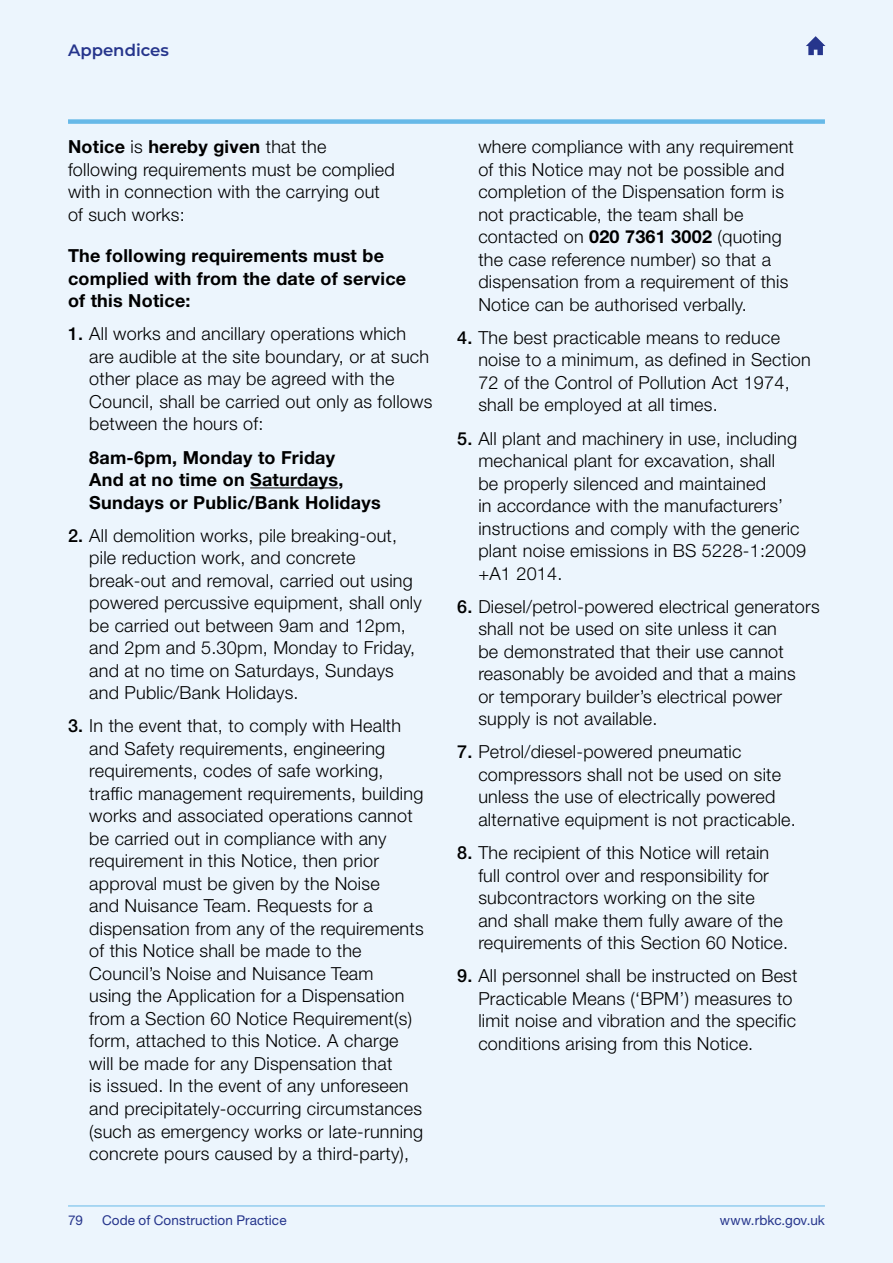
<style>
.page{position:relative;width:893px;height:1263px;background:#ecf5fd}
.page>*{position:absolute;margin:0;border:0;box-sizing:border-box;transform-origin:0 0}
.t1{font:300 18px/22.5px "Helvetica Neue LT Std";letter-spacing:.015em;color:#000}
.t2{font:700 18px/22.5px "Helvetica Neue LT Std";letter-spacing:.015em;color:#000}
.t3{font:600 16.5px "Montserrat";color:#26358c}
.t4{font:13.5px "Helvetica Neue LT Std";letter-spacing:.01em;color:#26358c}
.s1{font-weight:700}
.s2{font-weight:500}
</style>
<div class="page">
<hr style="left:68px;top:1205px;width:757px;height:1px;background:#67b9e8">
<div style="left:68px;top:119px;width:757px;height:5px;background:#67b9e8"></div>
<hr style="left:250px;top:487px;width:88px;height:1px;background:#000">
<svg style="left:806px;top:36px;width:19px;height:19px"></svg>
<p class="t3" style="left:68px;top:38px;width:102px">Appendices</p>
<p class="t1" style="left:68px;top:135px;width:328px"><span class="s1">Notice</span> is <span class="s1">hereby given</span> that the following requirements must be complied with in connection with the carrying out of such works:</p>
<p class="t2" style="left:68px;top:244px;width:340px">The following requirements must be complied with from the date of service of this Notice:</p>
<p class="t1" style="left:89px;top:322px;width:345px;text-indent:-21px"><span class="s2">1.</span> All works and ancillary operations which are audible at the site boundary, or at such other place as may be agreed with the Council, shall be carried out only as follows between the hours of:</p>
<p class="t2" style="left:89px;top:446px;width:293px">8am-6pm, Monday to Friday<br>And at no time on Saturdays,<br>Sundays or Public/Bank Holidays</p>
<p class="t1" style="left:89px;top:524px;width:334px;text-indent:-21px"><span class="s2">2.</span> All demolition works, pile breaking-out, pile reduction work, and concrete break-out and removal, carried out using powered percussive equipment, shall only be carried out between 9am and 12pm, and 2pm and 5.30pm, Monday to Friday, and at no time on Saturdays, Sundays and Public/Bank Holidays.</p>
<p class="t1" style="left:89px;top:714px;width:336px;text-indent:-21px"><span class="s2">3.</span> In the event that, to comply with Health and Safety requirements, engineering requirements, codes of safe working, traffic management requirements, building works and associated operations cannot be carried out in compliance with any requirement in this Notice, then prior approval must be given by the Noise<br>and Nuisance Team. Requests for a dispensation from any of the requirements of this Notice shall be made to the Council’s Noise and Nuisance Team<br>using the Application for a Dispensation from a Section 60 Notice Requirement(s) form, attached to this Notice. A charge will be made for any Dispensation that<br>is issued. In the event of any unforeseen and precipitately-occurring circumstances (such as emergency works or late-running concrete pours caused by a third-party),</p>
<p class="t1" style="left:478px;top:135px;width:317px">where compliance with any requirement of this Notice may not be possible and completion of the Dispensation form is not practicable, the team shall be contacted on <span class="s1">020 7361 3002</span> (quoting the case reference number) so that a dispensation from a requirement of this Notice can be authorised verbally.</p>
<p class="t1" style="left:478px;top:326px;width:334px;text-indent:-21px"><span class="s2">4.</span> The best practicable means to reduce noise to a minimum, as defined in Section 72 of the Control of Pollution Act 1974, shall be employed at all times.</p>
<p class="t1" style="left:478px;top:426px;width:329px;text-indent:-21px"><span class="s2">5.</span> All plant and machinery in use, including mechanical plant for excavation, shall<br>be properly silenced and maintained<br>in accordance with the manufacturers’ instructions and comply with the generic plant noise emissions in BS 5228-1:2009 +A1 2014.</p>
<p class="t1" style="left:478px;top:595px;width:343px;text-indent:-21px"><span class="s2">6.</span> Diesel/petrol-powered electrical generators shall not be used on site unless it can<br>be demonstrated that their use cannot reasonably be avoided and that a mains<br>or temporary builder’s electrical power supply is not available.</p>
<p class="t1" style="left:478px;top:740px;width:319px;text-indent:-21px"><span class="s2">7.</span> Petrol/diesel-powered pneumatic compressors shall not be used on site unless the use of electrically powered alternative equipment is not practicable.</p>
<p class="t1" style="left:478px;top:841px;width:311px;text-indent:-21px"><span class="s2">8.</span> The recipient of this Notice will retain full control over and responsibility for subcontractors working on the site and shall make them fully aware of the requirements of this Section 60 Notice.</p>
<p class="t1" style="left:478px;top:964px;width:321px;text-indent:-21px"><span class="s2">9.</span> All personnel shall be instructed on Best Practicable Means (‘BPM’) measures to limit noise and vibration and the specific conditions arising from this Notice.</p>
<p class="t4" style="left:68px;top:1212px;width:16px">79</p>
<p class="t4" style="left:102px;top:1212px;width:186px">Code of Construction Practice</p>
<p class="t4" style="left:720px;top:1212px;width:106px">www.rbkc.gov.uk</p>
</div>
